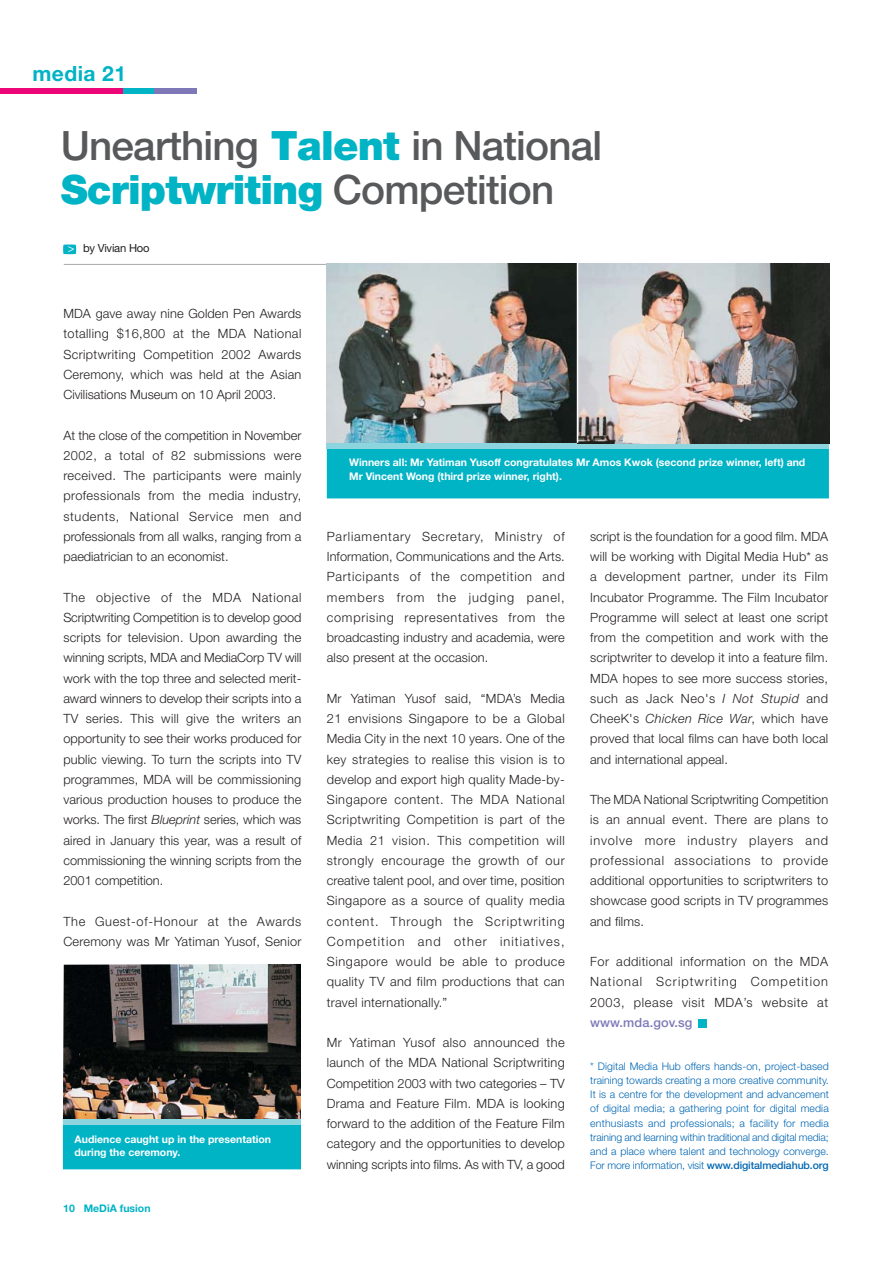
<style>
.page{position:relative;width:893px;height:1263px;background:#fff}
.page>*{position:absolute;margin:0;border:0;box-sizing:border-box;transform-origin:0 0}
.t1{font:500 40.5px/44.2px "Helvetica Neue";letter-spacing:-.02em;color:#58595b}
.t2{font:700 21px "Helvetica Neue";letter-spacing:.02em;color:#00b3c5}
.t3{font:300 12.75px/20.2px "Helvetica Neue";letter-spacing:.01em;color:#231f20;text-align:justify}
.t4{font:500 12.75px "Helvetica Neue";letter-spacing:.01em;color:#7e78b8}
.t5{font:11.25px "Helvetica Neue";letter-spacing:-.02em;color:#231f20}
.t6{font:300 10.5px/14.2px "Helvetica Neue";letter-spacing:.005em;color:#0066b3;text-align:justify}
.t7{font:700 10.5px/13.5px "Helvetica Neue";color:#fff}
.t8{font:700 10.5px "Helvetica Neue";color:#00b3c5}
.s1{font-weight:900;color:#00b3c5}
.s2{color:#fff}
.s3{font-style:italic}
.s4{font-weight:500}
</style>
<div class="page">
<hr style="left:64px;top:264px;width:500px;height:1px;background:#a7a9ac">
<svg style="left:63px;top:245px;width:13px;height:9px"></svg>
<img style="left:327px;top:263px;width:502px;height:180px">
<div style="left:327px;top:446px;width:501px;height:52px;background:#00b3c5"></div>
<div style="left:327px;top:443px;width:502px;height:5px;background:#8cd4de"></div>
<img style="left:63px;top:964px;width:238px;height:156px">
<div style="left:63px;top:1122px;width:238px;height:47px;background:#00b3c5"></div>
<div style="left:63px;top:1120px;width:238px;height:5px;background:#8cd4de"></div>
<hr style="left:827px;top:263px;width:1px;height:181px;background:#fff">
<hr style="left:576px;top:261px;width:2px;height:182px;background:#fff">
<div style="left:154px;top:88px;width:43px;height:5px;background:#7e78b8"></div>
<div style="left:122px;top:88px;width:32px;height:5px;background:#00b3c5"></div>
<div style="left:0;top:88px;width:122px;height:5px;background:#ed0677"></div>
<div style="left:698px;top:1019px;width:9px;height:8px;background:#00b3c5"></div>
<h2 class="t2" style="left:33px;top:66px;width:95px">media 21</h2>
<h1 class="t1" style="left:61px;top:127px;width:543px">Unearthing <span class="s1">Talent</span> in National<br><span class="s1">Scriptwriting</span> Competition</h1>
<p class="t5" style="left:68px;top:244px;width:83px"><span class="s2">&gt;</span> by Vivian Hoo</p>
<p class="t3" style="left:63px;top:305px;width:239px">MDA gave away nine Golden Pen Awards totalling $16,800 at the MDA National Scriptwriting Competition 2002 Awards Ceremony, which was held at the Asian Civilisations Museum on 10 April 2003.</p>
<p class="t3" style="left:63px;top:426px;width:239px">At the close of the competition in November 2002, a total of 82 submissions were received. The participants were mainly professionals from the media industry, students, National Service men and professionals from all walks, ranging from a paediatrician to an economist.</p>
<p class="t3" style="left:63px;top:588px;width:239px">The objective of the MDA National Scriptwriting Competition is to develop good scripts for television. Upon awarding the winning scripts, MDA and MediaCorp TV will work with the top three and selected merit&shy;award winners to develop their scripts into a TV series. This will give the writers an opportunity to see their works produced for public viewing. To turn the scripts into TV programmes, MDA will be commissioning various production houses to produce the works. The first <span class="s3">Blueprint</span> series, which was aired in January this year, was a result of commissioning the winning scripts from the 2001 competition.</p>
<p class="t3" style="left:63px;top:912px;width:239px">The Guest-of-Honour at the Awards<br>Ceremony was Mr Yatiman Yusof, Senior</p>
<p class="t7" style="left:75px;top:1133px;width:198px">Audience caught up in the presentation during the ceremony.</p>
<p class="t8" style="left:63px;top:1205px;width:89px">10 MeDiA fusion</p>
<p class="t7" style="left:349px;top:457px;width:457px">Winners all: Mr Yatiman Yusoff congratulates Mr Amos Kwok (second prize winner, left) and<br>Mr Vincent Wong (third prize winner, right).</p>
<p class="t3" style="left:327px;top:528px;width:239px">Parliamentary Secretary, Ministry of Information, Communications and the Arts.<br>Participants of the competition and members from the judging panel, comprising representatives from the broadcasting industry and academia, were also present at the occasion.</p>
<p class="t3" style="left:327px;top:690px;width:239px">Mr Yatiman Yusof said, “MDA’s Media 21 envisions Singapore to be a Global Media City in the next 10 years. One of the key strategies to realise this vision is to develop and export high quality Made-by-Singapore content. The MDA National Scriptwriting Competition is part of the Media 21 vision. This competition will strongly encourage the growth of our creative talent pool, and over time, position Singapore as a source of quality media content. Through the Scriptwriting Competition and other initiatives, Singapore would be able to produce quality TV and film productions that can travel internationally.”</p>
<p class="t3" style="left:327px;top:1034px;width:239px">Mr Yatiman Yusof also announced the launch of the MDA National Scriptwriting Competition 2003 with two categories – TV Drama and Feature Film. MDA is looking forward to the addition of the Feature Film category and the opportunities to develop winning scripts into films. As with TV, a good</p>
<p class="t3" style="left:590px;top:528px;width:239px">script is the foundation for a good film. MDA will be working with Digital Media Hub* as a development partner, under its Film Incubator Programme. The Film Incubator Programme will select at least one script from the competition and work with the scriptwriter to develop it into a feature film.<br>MDA hopes to see more success stories, such as Jack Neo's <span class="s3">I Not Stupid</span> and CheeK's <span class="s3">Chicken Rice War</span>, which have proved that local films can have both local and international appeal.</p>
<p class="t3" style="left:590px;top:791px;width:239px">The MDA National Scriptwriting Competition is an annual event. There are plans to involve more industry players and professional associations to provide additional opportunities to scriptwriters to showcase good scripts in TV programmes and films.</p>
<p class="t3" style="left:590px;top:953px;width:239px">For additional information on the MDA National Scriptwriting Competition 2003, please visit MDA’s website at</p>
<p class="t4" style="left:590px;top:1018px;width:104px">www.mda.gov.sg</p>
<p class="t6" style="left:590px;top:1060px;width:240px">* Digital Media Hub offers hands-on, project-based training towards creating a more creative community.<br>It is a centre for the development and advancement of digital media; a gathering point for digital media enthusiasts and professionals; a facility for media training and learning within traditional and digital media; and a place where talent and technology converge.<br>For more information, visit <span class="s4">www.digitalmediahub.org</span></p>
</div>
